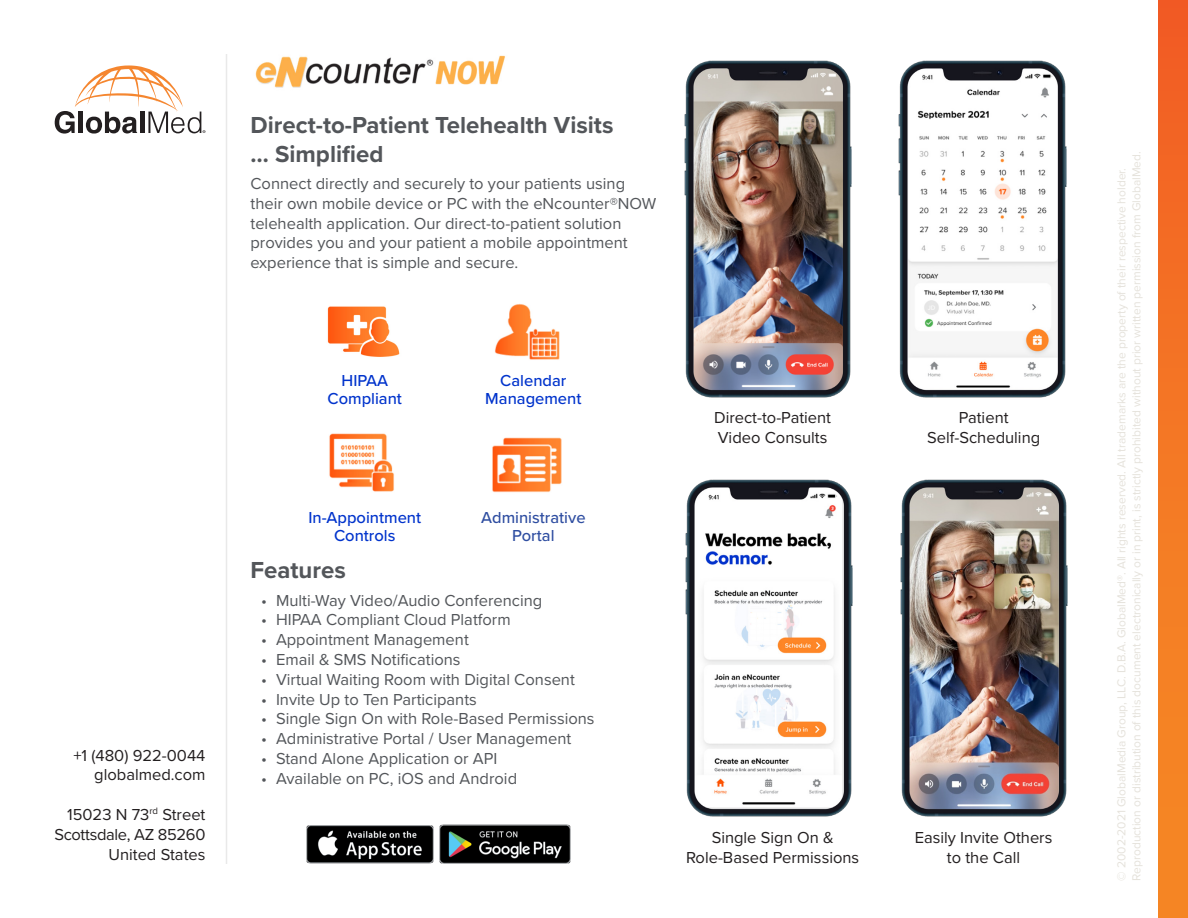
<style>
.page{position:relative;width:1188px;height:918px;background:#fff}
.page>*{position:absolute;margin:0;border:0;box-sizing:border-box;transform-origin:0 0}
.t1{font:700 24px/28.8px "Proxima Nova";color:#53565a}
.t2{font:16.5px/19.8px "Proxima Nova";color:#53565a}
.t3{font:16.5px/19.8px "Proxima Nova";color:#231f20;text-align:center}
.t4{font:500 16.5px/18px "Proxima Nova";color:#03c;text-align:center}
.t5{font:500 16.5px/18px "Proxima Nova";color:#2f4ea1;text-align:center}
.t6{font:16.5px "Proxima Nova";letter-spacing:-.02em;color:#231f20}
.t7{font:12px/15px "Proxima Nova";color:#e5e2db}
</style>
<div class="page">
<img style="left:307px;top:826px;width:126px;height:38px">
<img style="left:440px;top:825px;width:131px;height:39px">
<hr style="left:226px;top:54px;width:1px;height:810px;background:#231f20">
<div style="left:1158px;top:0;width:30px;height:918px;background:linear-gradient(to bottom,#f25f24,#f68c25)"></div>
<img style="left:255px;top:55px;width:250px;height:33px">
<img style="left:327px;top:306px;width:73px;height:51px">
<img style="left:495px;top:304px;width:65px;height:56px">
<img style="left:329px;top:433px;width:65px;height:59px">
<img style="left:492px;top:437px;width:70px;height:56px">
<svg style="left:55px;top:65px;width:150px;height:69px"></svg>
<img style="left:684px;top:60px;width:168px;height:338px">
<img style="left:898px;top:60px;width:169px;height:338px">
<img style="left:685px;top:479px;width:168px;height:338px">
<img style="left:900px;top:479px;width:168px;height:338px">
<p class="t3" style="left:73px;top:744px;width:134px">+1 (480) 922-0044</p>
<p class="t3" style="left:94px;top:764px;width:113px">globalmed.com</p>
<p class="t3" style="left:67px;top:804px;width:140px">15023 N 73<sup>rd</sup> Street</p>
<p class="t6" style="left:54px;top:822px;width:153px">Scottsdale, AZ 85260</p>
<p class="t3" style="left:109px;top:843px;width:98px">United States</p>
<p class="t1" style="left:250px;top:110px;width:364px">Direct-to-Patient Telehealth Visits … Simplified</p>
<p class="t2" style="left:250px;top:173px;width:407px">Connect directly and securely to your patients using their own mobile device or PC with the eNcounter®NOW telehealth application. Our direct-to-patient solution provides you and your patient a mobile appointment experience that is simple and secure.</p>
<p class="t4" style="left:328px;top:371px;width:76px">HIPAA<br>Compliant</p>
<p class="t4" style="left:485px;top:371px;width:98px">Calendar<br>Management</p>
<p class="t4" style="left:308px;top:508px;width:114px">In-Appointment<br>Controls</p>
<p class="t5" style="left:481px;top:508px;width:106px">Administrative<br>Portal</p>
<p class="t1" style="left:250px;top:555px;width:97px">Features</p>
<p class="t2" style="left:261px;top:590px;width:283px">• Multi-Way Video/Audio Conferencing</p>
<p class="t2" style="left:261px;top:609px;width:251px">• HIPAA Compliant Cloud Platform</p>
<p class="t2" style="left:261px;top:629px;width:209px">• Appointment Management</p>
<p class="t2" style="left:261px;top:649px;width:201px">• Email &amp; SMS Notifications</p>
<p class="t2" style="left:261px;top:669px;width:315px">• Virtual Waiting Room with Digital Consent</p>
<p class="t2" style="left:261px;top:689px;width:217px">• Invite Up to Ten Participants</p>
<p class="t2" style="left:261px;top:708px;width:335px">• Single Sign On with Role-Based Permissions</p>
<p class="t2" style="left:261px;top:728px;width:312px">• Administrative Portal / User Management</p>
<p class="t2" style="left:261px;top:748px;width:238px">• Stand Alone Application or API</p>
<p class="t2" style="left:261px;top:768px;width:258px">• Available on PC, iOS and Android</p>
<p class="t3" style="left:714px;top:407px;width:119px;text-align:left">Direct-to-Patient<br>Video Consults</p>
<p class="t3" style="left:686px;top:827px;width:175px">Single Sign On &amp;<br>Role-Based Permissions</p>
<p class="t3" style="left:927px;top:407px;width:115px">Patient<br>Self-Scheduling</p>
<p class="t3" style="left:915px;top:827px;width:139px">Easily Invite Others to the Call</p>
<p class="t7" style="left:1113px;top:881px;width:731px;rotate:-90deg">© 2002-2021 GlobalMedia Group, LLC. D.B.A. GlobalMed®. All rights reserved. All trademarks are the property of their respective holder.<br>Reproduction or distribution of this document electronically or in print, is strictly prohibited without prior written permission from GlobalMed.</p>
</div>
